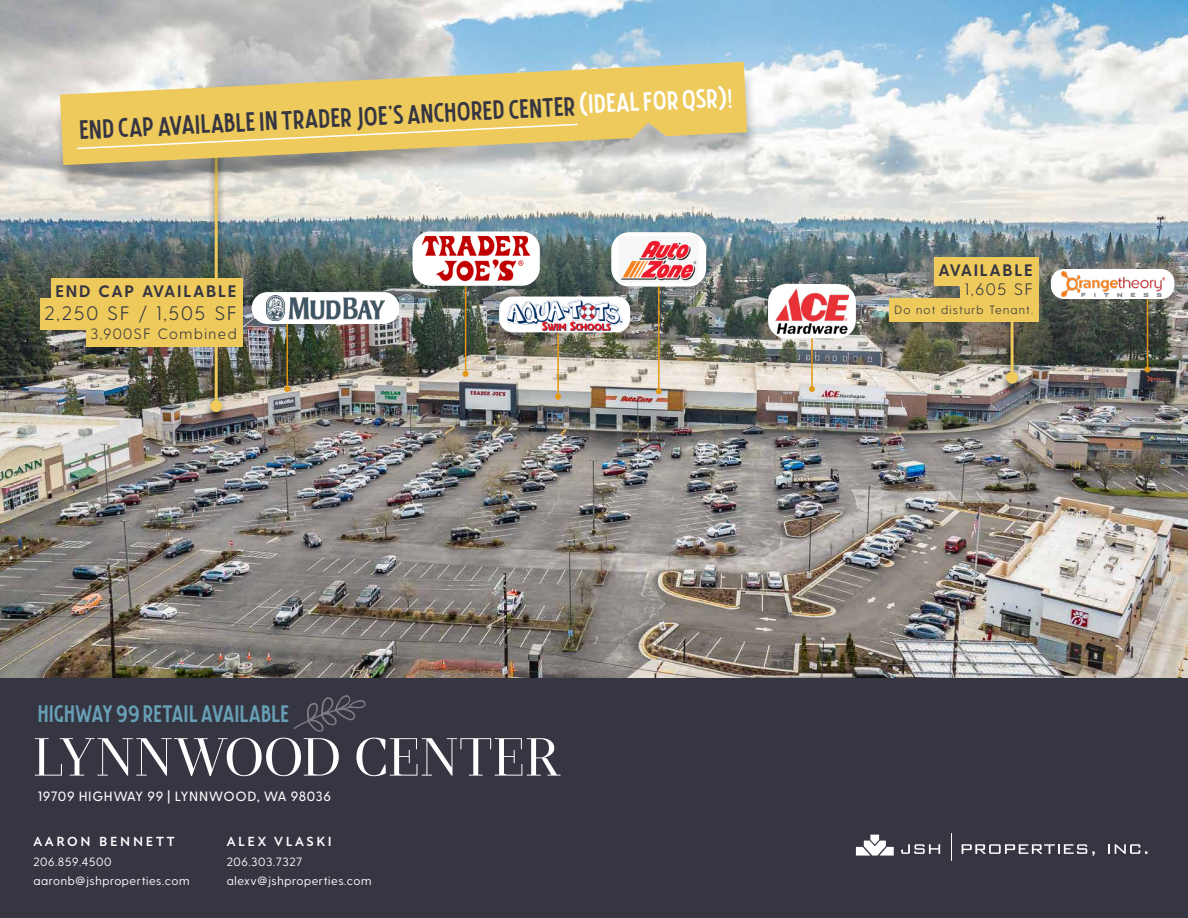
<style>
.page{position:relative;width:1188px;height:918px;background:#fff}
.page>*{position:absolute;margin:0;border:0;box-sizing:border-box;transform-origin:0 0}
.t1{font:58.5px "Mixta Didone";letter-spacing:-.005em;color:#fff}
.t2{font:26.7px "Airfare Inked";color:#363643}
.t3{font:24px "Airfare Inked";letter-spacing:.01em;color:#679fb4}
.BACKGROUND_COLOR_copy{font:300 19.5px "Greycliff CF";letter-spacing:.1em;color:#363643}
.BACKGROUND_COLOR_copy-2{font:700 16.65px "Greycliff CF";letter-spacing:.1em;color:#363643}
.BACKGROUND_COLOR_copy-3{font:300 16.65px "Greycliff CF";color:#363643}
.BACKGROUND_COLOR_copy-4{font:300 15px "Greycliff CF";letter-spacing:.1em;color:#363643}
.t4{font:500 13.5px "Greycliff CF";letter-spacing:.05em;color:#fff}
.t5{font:700 13.5px "New Atten";letter-spacing:.2em;color:#fff}
.t6{font:12px/19.5px "Greycliff CF";letter-spacing:.05em;color:#fff}
.BACKGROUND_COLOR_copy-5{font:300 12px "Greycliff CF";letter-spacing:.1em;color:#363643}
.s1{color:#fff}
</style>
<div class="page">
<div style="left:0;top:677px;width:1188px;height:241px;background:#363643"></div>
<svg style="left:293px;top:695px;width:73px;height:37px"></svg>
<svg style="left:856px;top:835px;width:38px;height:21px"></svg>
<svg style="left:951px;top:833px;width:1px;height:28px"></svg>
<svg style="left:901px;top:844px;width:39px;height:10px"></svg>
<svg style="left:962px;top:844px;width:133px;height:12px"></svg>
<svg style="left:1108px;top:844px;width:39px;height:10px"></svg>
<img style="left:0;top:0;width:1188px;height:677px">
<div style="left:203px;top:146px;width:26px;height:280px;background:#000;opacity:.75"></div>
<hr style="left:215px;top:147px;width:3px;height:259px;background:#edca5b">
<div style="left:210px;top:400px;width:12px;height:12px;background:#edca5b;border-radius:50%"></div>
<div style="left:51px;top:278px;width:192px;height:28px;background:#edca5b"></div>
<div style="left:40px;top:298px;width:203px;height:32px;background:#edca5b"></div>
<div style="left:86px;top:321px;width:157px;height:26px;background:#edca5b"></div>
<div style="left:413px;top:231px;width:127px;height:55px;background:#fff;border-radius:18px"></div>
<img style="left:422px;top:235px;width:109px;height:46px">
<div style="left:1051px;top:269px;width:123px;height:30px;background:#fff;border-radius:13px"></div>
<img style="left:1061px;top:271px;width:103px;height:26px">
<div style="left:252px;top:292px;width:148px;height:32px;background:#fff;border-radius:16px"></div>
<img style="left:267px;top:295px;width:117px;height:26px">
<div style="left:611px;top:232px;width:95px;height:55px;background:#fff;border-radius:18px"></div>
<img style="left:620px;top:240px;width:77px;height:41px">
<div style="left:999px;top:286px;width:26px;height:112px;background:#000;opacity:.75"></div>
<hr style="left:1011px;top:286px;width:3px;height:92px;background:#edca5b">
<div style="left:1006px;top:372px;width:12px;height:12px;background:#edca5b;border-radius:50%"></div>
<div style="left:934px;top:257px;width:105px;height:28px;background:#edca5b"></div>
<div style="left:961px;top:276px;width:78px;height:28px;background:#edca5b"></div>
<div style="left:890px;top:298px;width:149px;height:24px;background:#edca5b"></div>
<div style="left:499px;top:297px;width:131px;height:35px;background:#fff;border-radius:13px"></div>
<img style="left:506px;top:299px;width:117px;height:32px">
<div style="left:768px;top:284px;width:88px;height:54px;background:#fff;border-radius:18px"></div>
<img style="left:775px;top:289px;width:73px;height:45px">
<hr style="left:287px;top:324px;width:1px;height:65px;background:#e29717">
<svg style="left:284px;top:386px;width:6px;height:6px"></svg>
<hr style="left:465px;top:287px;width:1px;height:87px;background:#e29717">
<svg style="left:463px;top:371px;width:6px;height:6px"></svg>
<hr style="left:557px;top:333px;width:2px;height:64px;background:#e29717">
<svg style="left:555px;top:394px;width:6px;height:6px"></svg>
<hr style="left:811px;top:338px;width:2px;height:51px;background:#e29717">
<svg style="left:809px;top:386px;width:6px;height:6px"></svg>
<hr style="left:1147px;top:299px;width:1px;height:71px;background:#e29717">
<svg style="left:1144px;top:367px;width:6px;height:6px"></svg>
<hr style="left:658px;top:286px;width:1px;height:105px;background:#e29717">
<svg style="left:656px;top:388px;width:6px;height:6px"></svg>
<div style="left:54px;top:69px;width:704px;height:121px;background:#000;opacity:.25"></div>
<svg style="left:60px;top:62px;width:687px;height:103px;background:#ddc984"></svg>
<svg style="left:76px;top:123px;width:503px;height:27px;background:#e9cb69"></svg>
<p class="t2" style="left:79px;top:117px;width:656px;rotate:-3deg">END CAP AVAILABLE IN TR ADER JOE’S ANCHORED CENTER<span class="s1">(IDEAL FOR QSR)!</span></p>
<p class="BACKGROUND_COLOR_copy-2" style="left:56px;top:282px;width:183px">END CAP AVAILABLE</p>
<p class="BACKGROUND_COLOR_copy" style="left:45px;top:302px;width:194px">2,250 SF / 1,505 SF</p>
<p class="BACKGROUND_COLOR_copy-4" style="left:90px;top:324px;width:148px">3,900SF Combined</p>
<h3 class="t3" style="left:38px;top:701px;width:253px">HIGHWAY 99 RETAIL AVAILABLE</h3>
<h1 class="t1" style="left:33px;top:723px;width:528px">LYNNWOOD CENTER</h1>
<p class="t4" style="left:38px;top:786px;width:295px">19709 HIGHWAY 99 | LYNNWOOD, WA 98036</p>
<p class="t5" style="left:33px;top:834px;width:143px">AARON BENNETT</p>
<p class="t6" style="left:33px;top:852px;width:158px">206.859.4500 aaronb@jshproperties.com</p>
<p class="t5" style="left:227px;top:834px;width:107px">ALEX VLASKI</p>
<p class="t6" style="left:227px;top:852px;width:147px">206.303.7327 alexv@jshproperties.com</p>
<p class="BACKGROUND_COLOR_copy-2" style="left:938px;top:260px;width:96px">AVAILABLE</p>
<p class="BACKGROUND_COLOR_copy-3" style="left:965px;top:279px;width:70px">1,605 SF</p>
<p class="BACKGROUND_COLOR_copy-5" style="left:894px;top:302px;width:140px">Do not disturb Tenant.</p>
</div>
